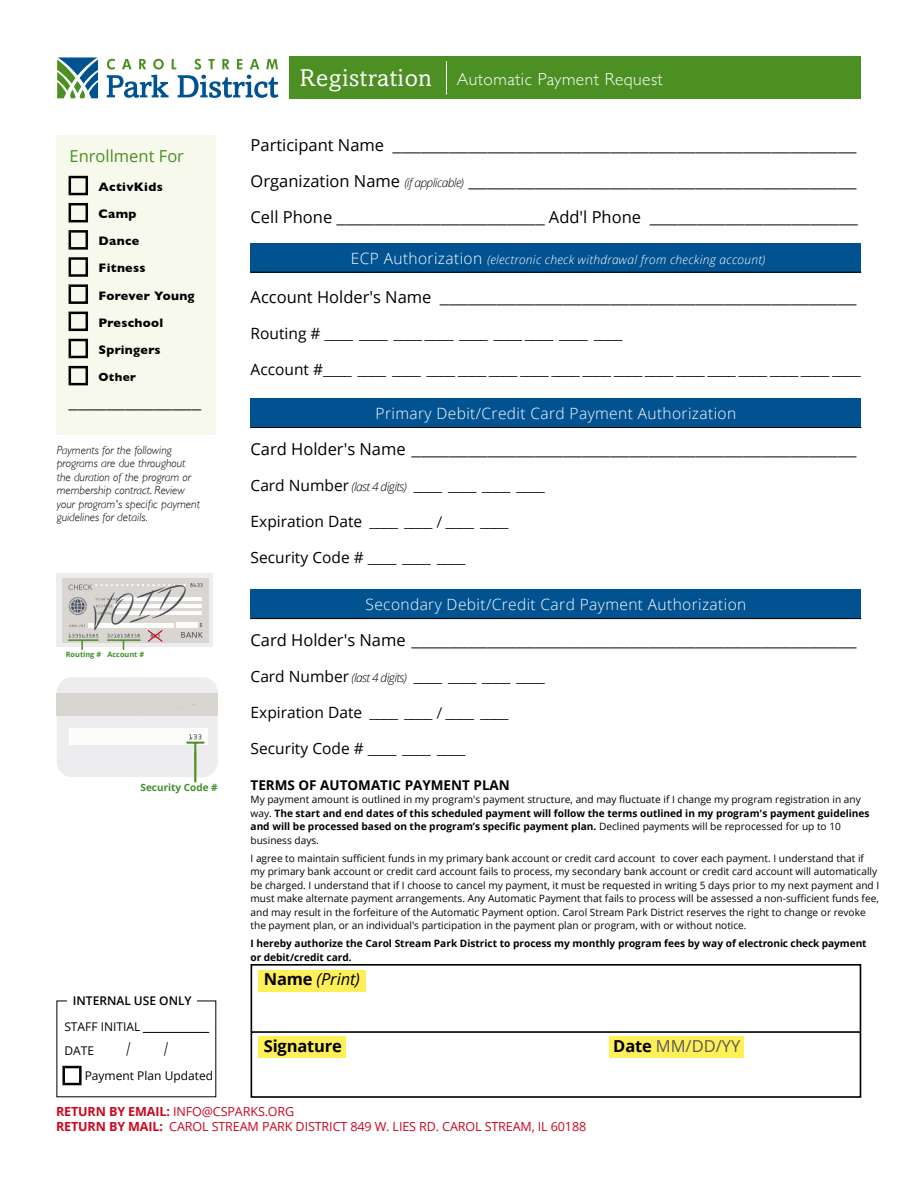
<style>
.page{position:relative;width:918px;height:1188px;background:#fff}
.page>*{position:absolute;margin:0;border:0;box-sizing:border-box;transform-origin:0 0}
.t1{font:18.9px/36px "Myriad Pro";color:#000;text-align:justify}
.t2{font:18.9px "Myriad Pro";color:#000;scale:.6 1}
.t3{font:300 17.4px "Gill Sans";letter-spacing:.025em;color:#fff}
.t4{font:16.5px "Open Sans";color:#4c8f22}
.t5{font:16.5px "Open Sans";color:#58585a}
.t6{font:italic 16.5px "Open Sans";letter-spacing:-.01em;color:#000}
.t7{font:700 16.5px "Open Sans";letter-spacing:-.01em;color:#000}
.t8{font:15.6px "Myriad Pro";color:#000}
.t9{font:300 15.6px "Open Sans";letter-spacing:.025em;color:#fff}
.t10{font:15.6px "Open Sans";color:#000}
.t11{font:700 13.5px "Open Sans";color:#000}
.t12{font:12.6px/15.1px "Open Sans";letter-spacing:-.01em;color:#cd071e}
.t13{font:700 12.6px/27.2px "Gill Sans";letter-spacing:.025em;color:#000}
.t14{font:italic 300 12px "Open Sans";letter-spacing:.025em;color:#fff}
.t15{font:12px/24px "Open Sans";color:#000}
.t16{font:600 12px "Open Sans";color:#000}
.t17{font:italic 300 11.85px/13.5px "Gill Sans";color:#000}
.t18{font:700 11.85px "Gill Sans";letter-spacing:.025em;color:#000}
.t19{font:10.2px/13.5px "Open Sans";color:#000}
.t20{font:700 10.2px/13.5px "Open Sans";color:#000}
.t21{font:700 10.05px "Open Sans";color:#418f2c}
.t22{font:700 7.35px "Open Sans";color:#418f2c}
.s1{font-family:"Amasis MT Pro";font-weight:400;font-size:24.45px}
.s2{font-family:"Open Sans";font-size:16.5px}
.s3{font-family:"Open Sans";font-weight:300;font-style:italic;font-size:12px}
.s4{font-style:normal;font-size:15.6px}
.s5{font-family:"Open Sans"}
.s6{font-family:"Myriad Pro"}
.s7{font-weight:700}
.s8{font-weight:700;font-style:normal}
.s9{font-weight:700;color:#000}
</style>
<div class="page">
<div style="left:56px;top:135px;width:160px;height:299px;background:#f6f9ec"></div>
<div style="left:290px;top:57px;width:571px;height:42px;background:#4c8f22"></div>
<svg style="left:57px;top:57px;width:41px;height:41px"></svg>
<svg style="left:74px;top:81px;width:7px;height:12px"></svg>
<svg style="left:107px;top:59px;width:171px;height:39px"></svg>
<hr style="left:446px;top:61px;width:1px;height:34px;background:#fff">
<div style="left:259px;top:1036px;width:87px;height:21px;background:#fff058"></div>
<div style="left:609px;top:1036px;width:135px;height:21px;background:#fff058"></div>
<div style="left:251px;top:1031px;width:610px;height:67px;border:2px solid #000"></div>
<div style="left:259px;top:970px;width:107px;height:21px;background:#fff058"></div>
<div style="left:251px;top:964px;width:610px;height:69px;border:2px solid #000"></div>
<div style="left:251px;top:243px;width:610px;height:29px;background:#005291"></div>
<hr style="left:251px;top:272px;width:610px;height:1px;background:#000">
<div style="left:251px;top:398px;width:610px;height:30px;background:#005291"></div>
<hr style="left:251px;top:427px;width:610px;height:1px;background:#000">
<div style="left:57px;top:573px;width:156px;height:74px;background:#ededf0"></div>
<div style="left:62px;top:578px;width:146px;height:65px;background:#d9d6d1"></div>
<svg style="left:68px;top:583px;width:135px;height:67px"></svg>
<hr style="left:143px;top:1032px;width:66px;height:1px;background:#000">
<div style="left:62px;top:1066px;width:20px;height:19px;border:2px solid #000"></div>
<div style="left:57px;top:677px;width:161px;height:100px;background:#ededf0;border-radius:15px"></div>
<div style="left:57px;top:693px;width:161px;height:22px;background:#d9d6d1"></div>
<div style="left:70px;top:728px;width:138px;height:17px;background:#fcfcfa"></div>
<svg style="left:186px;top:734px;width:19px;height:49px"></svg>
<div style="left:69px;top:176px;width:19px;height:19px;border:2px solid #000"></div>
<div style="left:69px;top:203px;width:19px;height:19px;border:2px solid #000"></div>
<div style="left:69px;top:230px;width:19px;height:20px;border:2px solid #000"></div>
<div style="left:69px;top:257px;width:19px;height:20px;border:2px solid #000"></div>
<div style="left:69px;top:284px;width:19px;height:20px;border:2px solid #000"></div>
<div style="left:69px;top:312px;width:19px;height:19px;border:2px solid #000"></div>
<div style="left:69px;top:339px;width:19px;height:19px;border:2px solid #000"></div>
<div style="left:69px;top:366px;width:19px;height:19px;border:2px solid #000"></div>
<div style="left:251px;top:589px;width:610px;height:30px;background:#005291"></div>
<hr style="left:251px;top:618px;width:610px;height:1px;background:#000">
<h3 class="t4" style="left:70px;top:145px;width:116px">Enrollment For</h3>
<p class="t13" style="left:99px;top:173px;width:98px">ActivKids<br>Camp<br>Dance<br>Fitness<br>Forever Young<br>Preschool<br>Springers</p>
<p class="t18" style="left:99px;top:368px;width:39px">Other</p>
<h1 class="t1" style="left:69px;top:383px;width:134px">______________</h1>
<p class="t17" style="left:57px;top:443px;width:145px">Payments for the following programs are due throughout the duration of the program or membership contract. Review your program's specific payment guidelines for details.</p>
<p class="t22" style="left:66px;top:650px;width:80px">Routing # Account #</p>
<p class="t21" style="left:141px;top:781px;width:79px">Security Code #</p>
<p class="t16" style="left:73px;top:992px;width:120px">INTERNAL USE ONLY</p>
<p class="t15" style="left:64px;top:1015px;width:77px">STAFF INITIAL<br>DATE</p>
<h1 class="t2" style="left:127px;top:1037px;width:8px">/</h1>
<h1 class="t2" style="left:164px;top:1037px;width:8px">/</h1>
<p class="t15" style="left:85px;top:1063px;width:130px">Payment Plan Updated</p>
<h2 class="t3" style="left:300px;top:66px;width:365px"><span class="s1">Registration</span> Automatic Payment Request</h2>
<h1 class="t1" style="left:251px;top:126px;width:609px"><span class="s2">Participant Name</span> _________________________________________________ <span class="s2">Organization Name</span> <span class="s3">(if applicable)</span> _________________________________________ <span class="s2">Cell Phone</span> ______________________ <span class="s2">Add'l Phone</span> ______________________</h1>
<p class="t14" style="left:351px;top:251px;width:416px"><span class="s4">ECP Authorization</span> (electronic check withdrawal from checking account)</p>
<h1 class="t1" style="left:251px;top:279px;width:608px"><span class="s2">Account Holder's Name</span> ____________________________________________</h1>
<h3 class="t8" style="left:251px;top:324px;width:373px"><span class="s5">Routing #</span> ____ ____ ____ ____ ____ ____ ____ ____ ____</h3>
<h3 class="t8" style="left:251px;top:360px;width:612px"><span class="s5">Account #</span>____ ____ ____ ____ ____ ____ ____ ____ ____ ____ ____ ____ ____ ____ ____ ____ ____</h3>
<h3 class="t9" style="left:376px;top:403px;width:362px">Primary Debit/Credit Card Payment Authorization</h3>
<h1 class="t1" style="left:251px;top:431px;width:608px"><span class="s2">Card Holder's Name</span> _______________________________________________</h1>
<h3 class="t8" style="left:251px;top:477px;width:296px"><span class="s5">Card Number</span> <span class="s3">(last 4 digits)</span> ____ ____ ____ ____</h3>
<h3 class="t8" style="left:251px;top:513px;width:260px"><span class="s5">Expiration Date</span> ____ ____ / ____ ____</h3>
<h3 class="t10" style="left:251px;top:547px;width:216px">Security Code # <span class="s6">____ ____ ____</span></h3>
<h3 class="t9" style="left:365px;top:594px;width:382px">Secondary Debit/Credit Card Payment Authorization</h3>
<h1 class="t1" style="left:251px;top:622px;width:608px"><span class="s2">Card Holder's Name</span> _______________________________________________</h1>
<h3 class="t8" style="left:251px;top:668px;width:296px"><span class="s5">Card Number</span> <span class="s3">(last 4 digits)</span> ____ ____ ____ ____</h3>
<h3 class="t8" style="left:251px;top:704px;width:260px"><span class="s5">Expiration Date</span> ____ ____ / ____ ____</h3>
<h3 class="t10" style="left:251px;top:738px;width:216px">Security Code # <span class="s6">____ ____ ____</span></h3>
<h3 class="t11" style="left:251px;top:776px;width:261px">TERMS OF AUTOMATIC PAYMENT PLAN</h3>
<p class="t19" style="left:251px;top:793px;width:621px">My payment amount is outlined in my program's payment structure, and may fluctuate if I change my program registration in any way. <span class="s7">The start and end dates of this scheduled payment will follow the terms outlined in my program's payment guidelines and will be processed based on the program’s specific payment plan.</span> Declined payments will be reprocessed for up to 10 business days.</p>
<p class="t19" style="left:251px;top:851px;width:630px">I agree to maintain sufficient funds in my primary bank account or credit card account to cover each payment. I understand that if my primary bank account or credit card account fails to process, my secondary bank account or credit card account will automatically be charged. I understand that if I choose to cancel my payment, it must be requested in writing 5 days prior to my next payment and I must make alternate payment arrangements. Any Automatic Payment that fails to process will be assessed a non-sufficient funds fee, and may result in the forfeiture of the Automatic Payment option. Carol Stream Park District reserves the right to change or revoke the payment plan, or an individual's participation in the payment plan or program, with or without notice.</p>
<p class="t20" style="left:251px;top:936px;width:618px">I hereby authorize the Carol Stream Park District to process my monthly program fees by way of electronic check payment or debit/credit card.</p>
<h3 class="t6" style="left:264px;top:968px;width:98px"><span class="s8">Name</span> (Print)</h3>
<h3 class="t7" style="left:264px;top:1034px;width:80px">Signature</h3>
<h3 class="t5" style="left:613px;top:1035px;width:129px"><span class="s9">Date</span> MM/DD/YY</h3>
<p class="t12" style="left:56px;top:1103px;width:532px"><span class="s7">RETURN BY EMAIL:</span> INFO@CSPARKS.ORG<br><span class="s7">RETURN BY MAIL:</span> CAROL STREAM PARK DISTRICT 849 W. LIES RD. CAROL STREAM, IL 60188</p>
</div>
